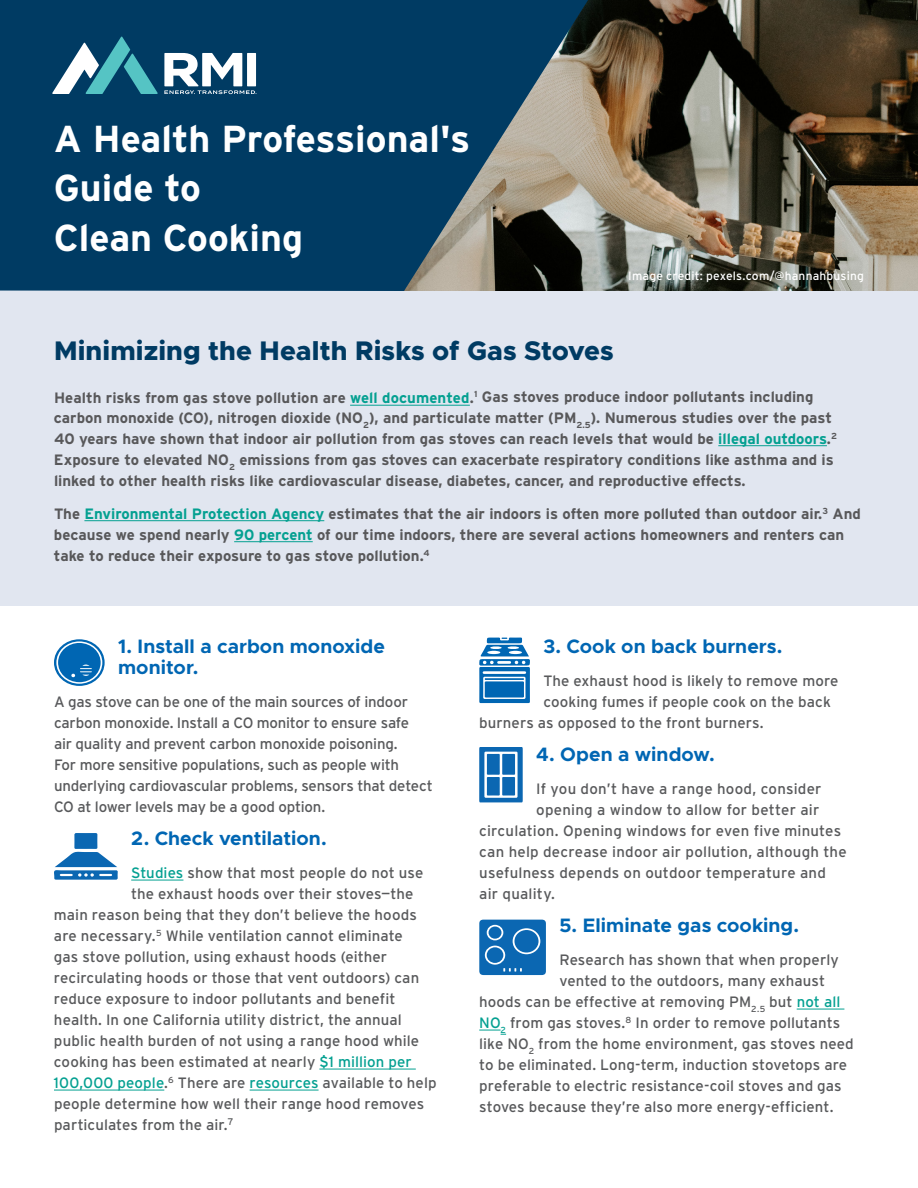
<style>
.page{position:relative;width:918px;height:1188px;background:#fff}
.page>*{position:absolute;margin:0;border:0;box-sizing:border-box;transform-origin:0 0}
.t1{font:700 37.5px/49.5px "Interstate";color:#fff}
.t2{font:800 27px "Metropolis";letter-spacing:.005em;color:#003b63}
.t3{font:700 19.5px/21px "Metropolis";color:#0066b3}
.t4{font:15px "Interstate";letter-spacing:.005em;color:#58595b}
.t5{font:700 15px/21px "Interstate";color:#58585a}
.t6{font:15px/21px "Interstate";letter-spacing:-.015em;color:#58595b}
.t7{font:12px "Interstate";letter-spacing:.015em;color:#fff}
.s1{color:#04a091}
</style>
<div class="page">
<div style="left:0;top:280px;width:918px;height:326px;background:#e1e6f0"></div>
<img style="left:588px;top:0;width:330px;height:291px">
<svg style="left:0;top:0;width:588px;height:291px;background:#174766"></svg>
<svg style="left:52px;top:37px;width:106px;height:57px;background:#3c7b93"></svg>
<svg style="left:164px;top:53px;width:93px;height:41px"></svg>
<hr style="left:350px;top:405px;width:120px;height:1px;background:#04a091">
<hr style="left:718px;top:445px;width:109px;height:1px;background:#04a091">
<hr style="left:84px;top:520px;width:240px;height:1px;background:#04a091">
<hr style="left:234px;top:541px;width:79px;height:1px;background:#04a091">
<hr style="left:131px;top:880px;width:52px;height:1px;background:#04a091">
<hr style="left:319px;top:1069px;width:97px;height:1px;background:#04a091">
<hr style="left:54px;top:1090px;width:110px;height:1px;background:#04a091">
<hr style="left:250px;top:1090px;width:69px;height:1px;background:#04a091">
<hr style="left:797px;top:1009px;width:47px;height:1px;background:#04a091">
<svg style="left:479px;top:1030px;width:27px;height:5px"></svg>
<svg style="left:54px;top:639px;width:51px;height:47px"></svg>
<svg style="left:54px;top:833px;width:64px;height:47px"></svg>
<svg style="left:479px;top:638px;width:51px;height:65px"></svg>
<svg style="left:479px;top:747px;width:44px;height:55px;background:#4289c3"></svg>
<svg style="left:479px;top:920px;width:67px;height:55px;background:#2677ba"></svg>
<div style="left:514px;top:930px;width:25px;height:23px;background:#0b67b2;border-radius:50%"></div>
<div style="left:487px;top:947px;width:16px;height:16px;background:#0b67b2;border-radius:50%"></div>
<div style="left:489px;top:927px;width:13px;height:12px;background:#0b67b2;border-radius:50%"></div>
<h1 class="t1" style="left:54px;top:114px;width:418px">A Health Professional's<br>Guide to<br>Clean Cooking</h1>
<p class="t7" style="left:628px;top:269px;width:237px">Image credit: pexels.com/@hannahbusing</p>
<h2 class="t2" style="left:54px;top:334px;width:561px">Minimizing the Health Risks of Gas Stoves</h2>
<p class="t5" style="left:54px;top:386px;width:784px">Health risks from gas stove pollution are <span class="s1">well documented</span>.<sup>1</sup> Gas stoves produce indoor pollutants including carbon monoxide (CO), nitrogen dioxide (NO<sub>2</sub>), and particulate matter (PM<sub>2.5</sub>). Numerous studies over the past 40 years have shown that indoor air pollution from gas stoves can reach levels that would be <span class="s1">illegal outdoors</span>.<sup>2<br></sup>Exposure to elevated NO<sub>2</sub> emissions from gas stoves can exacerbate respiratory conditions like asthma and is linked to other health risks like cardiovascular disease, diabetes, cancer, and reproductive effects.</p>
<p class="t5" style="left:54px;top:503px;width:808px">The <span class="s1">Environmental Protection Agency</span> estimates that the air indoors is often more polluted than outdoor air.<sup>3</sup> And because we spend nearly <span class="s1">90 percent</span> of our time indoors, there are several actions homeowners and renters can take to reduce their exposure to gas stove pollution.<sup>4</sup></p>
<h3 class="t3" style="left:118px;top:636px;width:268px">1. Install a carbon monoxide monitor.</h3>
<p class="t6" style="left:54px;top:691px;width:380px">A gas stove can be one of the main sources of indoor carbon monoxide. Install a CO monitor to ensure safe<br>air quality and prevent carbon monoxide poisoning.<br>For more sensitive populations, such as people with underlying cardiovascular problems, sensors that detect CO at lower levels may be a good option.</p>
<h3 class="t3" style="left:131px;top:828px;width:197px">2. Check ventilation.</h3>
<p class="t4" style="left:131px;top:864px;width:294px"><span class="s1">Studies</span> show that most people do not use</p>
<p class="t4" style="left:131px;top:885px;width:284px">the exhaust hoods over their stoves—the</p>
<p class="t4" style="left:54px;top:906px;width:364px">main reason being that they don’t believe the hoods</p>
<p class="t4" style="left:54px;top:927px;width:350px">are necessary.<sup>5</sup> While ventilation cannot eliminate</p>
<p class="t4" style="left:54px;top:948px;width:335px">gas stove pollution, using exhaust hoods (either</p>
<p class="t4" style="left:54px;top:969px;width:367px">recirculating hoods or those that vent outdoors) can</p>
<p class="t4" style="left:54px;top:990px;width:343px">reduce exposure to indoor pollutants and benefit</p>
<p class="t4" style="left:54px;top:1011px;width:349px">health. In one California utility district, the annual</p>
<p class="t4" style="left:54px;top:1032px;width:367px">public health burden of not using a range hood while</p>
<p class="t4" style="left:54px;top:1053px;width:359px">cooking has been estimated at nearly <span class="s1">$1 million per</span></p>
<p class="t4" style="left:54px;top:1074px;width:384px"><span class="s1">100,000 people</span>.<sup>6</sup> There are <span class="s1">resources</span> available to help</p>
<p class="t4" style="left:54px;top:1095px;width:372px">people determine how well their range hood removes</p>
<p class="t4" style="left:54px;top:1116px;width:181px">particulates from the air.<sup>7</sup></p>
<h3 class="t3" style="left:543px;top:636px;width:241px">3. Cook on back burners.</h3>
<p class="t4" style="left:543px;top:672px;width:297px">The exhaust hood is likely to remove more</p>
<p class="t4" style="left:543px;top:693px;width:289px">cooking fumes if people cook on the back</p>
<p class="t4" style="left:479px;top:714px;width:286px">burners as opposed to the front burners.</p>
<h3 class="t3" style="left:536px;top:744px;width:180px">4. Open a window.</h3>
<p class="t4" style="left:536px;top:780px;width:287px">If you don’t have a range hood, consider</p>
<p class="t4" style="left:536px;top:801px;width:285px">opening a window to allow for better air</p>
<p class="t4" style="left:479px;top:822px;width:363px">circulation. Opening windows for even five minutes</p>
<p class="t4" style="left:479px;top:843px;width:369px">can help decrease indoor air pollution, although the</p>
<p class="t4" style="left:479px;top:864px;width:348px">usefulness depends on outdoor temperature and</p>
<p class="t4" style="left:479px;top:885px;width:77px">air quality.</p>
<h3 class="t3" style="left:559px;top:915px;width:241px">5. Eliminate gas cooking.</h3>
<p class="t4" style="left:559px;top:951px;width:281px">Research has shown that when properly</p>
<p class="t4" style="left:559px;top:972px;width:267px">vented to the outdoors, many exhaust</p>
<p class="t4" style="left:479px;top:993px;width:363px">hoods can be effective at removing PM<sub>2.5</sub> but <span class="s1">not all</span></p>
<p class="t4" style="left:479px;top:1014px;width:363px"><span class="s1">NO</span><sub>2</sub> from gas stoves.<sup>8</sup> In order to remove pollutants</p>
<p class="t4" style="left:479px;top:1035px;width:376px">like NO<sub>2</sub> from the home environment, gas stoves need</p>
<p class="t4" style="left:479px;top:1056px;width:370px">to be eliminated. Long-term, induction stovetops are</p>
<p class="t4" style="left:479px;top:1077px;width:364px">preferable to electric resistance-coil stoves and gas</p>
<p class="t4" style="left:479px;top:1098px;width:356px">stoves because they’re also more energy-efficient.</p>
</div>
